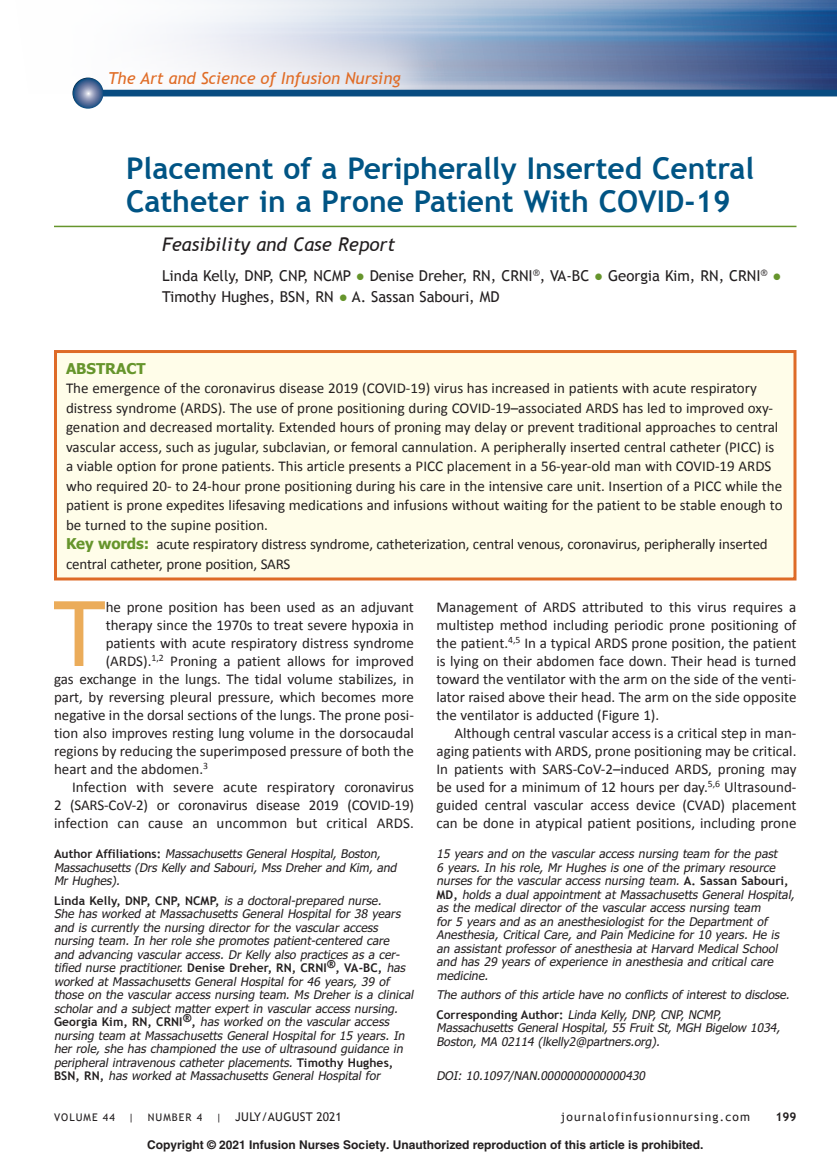
<style>
.page{position:relative;width:837px;height:1161px;background:#fff}
.page>*{position:absolute;margin:0;border:0;box-sizing:border-box;transform-origin:0 0}
.AOPara{font:90.45px "Trebuchet MS";color:#ebac5a}
.ArticleTitle{font:700 30px/33px "Trebuchet MS";color:#005484}
.ArticleSubTitle{font:italic 18.75px "Trebuchet MS";color:#231f20}
.t1{font:italic 16.5px "Trebuchet MS";color:#e06c26}
.Para{font:15px/18px "Calibri";color:#231f20;text-align:justify}
.AbstractParaFLFirst{font:15px/19.5px "Calibri";color:#231f20}
.AOPara-2{font:15px "Calibri";color:#231f20}
.Kwd{font:15px/19.5px "Calibri";letter-spacing:-.01em;color:#231f20}
.ArticleAU{font:15px/21px "Trebuchet MS";color:#231f20}
.AbstractHead{font:700 15px "Tahoma";color:#66952c}
.AuthorNotes{font:italic 12px/13.5px "Tahoma";color:#231f20}
.t2{font:700 12px "Helvetica";color:#231f20}
.DOI{font:italic 12px "Tahoma";color:#231f20}
.t3{font:12px "Trebuchet MS";letter-spacing:.1em;color:#231f20}
.t4{font:12px "Trebuchet MS";letter-spacing:.025em;color:#231f20}
.t5{font:700 12px "Trebuchet MS";color:#231f20}
.t6{font:10.5px "Trebuchet MS";letter-spacing:.1em;color:#231f20}
.s1{color:#66952c}
.s2{font-family:"Tahoma";font-weight:700;color:#66952c}
.s3{font-family:"Trebuchet MS";font-weight:700;font-style:normal}
.s4{font-size:10.5px}
</style>
<div class="page">
<img style="left:204px;top:0;width:633px;height:90px">
<div style="left:60px;top:22px;width:390px;height:115px;background:#fff;opacity:.75"></div>
<div style="left:91px;top:90px;width:746px;height:6px;background:#084c81"></div>
<svg style="left:72px;top:78px;width:32px;height:31px"></svg>
<div style="left:56px;top:352px;width:739px;height:227px;background:#fffde9"></div>
<div style="left:54px;top:350px;width:742px;height:230px;border:3px solid #de6b27"></div>
<hr style="left:54px;top:226px;width:742px;height:1px;background:#66952c">
<h3 class="t1" style="left:108px;top:69px;width:294px">The Art and Science of Infusion Nursing</h3>
<p class="ArticleTitle" style="left:126px;top:152px;width:630px">Placement of a Peripherally Inserted Central<br>Catheter in a Prone Patient With COVID-19</p>
<p class="ArticleSubTitle" style="left:162px;top:233px;width:235px">Feasibility and Case Report</p>
<p class="ArticleAU" style="left:162px;top:266px;width:621px">Linda Kelly, DNP, CNP, NCMP <span class="s1">●</span> Denise Dreher, RN, CRNI<sup>®</sup>, VA-BC <span class="s1">●</span> Georgia Kim, RN, CRNI<sup>®</sup> <span class="s1">●<br></span>Timothy Hughes, BSN, RN <span class="s1">●</span> A. Sassan Sabouri, MD</p>
<p class="AbstractHead" style="left:66px;top:358px;width:81px">ABSTRACT</p>
<p class="AbstractParaFLFirst" style="left:66px;top:378px;width:718px">The emergence of the coronavirus disease 2019 (COVID-19) virus has increased in patients with acute respiratory distress syndrome (ARDS). The use of prone positioning during COVID-19–associated ARDS has led to improved oxy&shy;genation and decreased mortality. Extended hours of proning may delay or prevent traditional approaches to central vascular access, such as jugular, subclavian, or femoral cannulation. A peripherally inserted central catheter (PICC) is a viable option for prone patients. This article presents a PICC placement in a 56-year-old man with COVID-19 ARDS who required 20- to 24-hour prone positioning during his care in the intensive care unit. Insertion of a PICC while the patient is prone expedites lifesaving medications and infusions without waiting for the patient to be stable enough to be turned to the supine position.</p>
<p class="Kwd" style="left:66px;top:534px;width:703px"><span class="s2">Key words:</span> acute respiratory distress syndrome, catheterization, central venous, coronavirus, peripherally inserted central catheter, prone position, SARS</p>
<p class="AOPara" style="left:53px;top:581px;width:54px">T</p>
<p class="AOPara-2" style="left:106px;top:598px;width:310px">he prone position has been used as an adjuvant</p>
<p class="AOPara-2" style="left:106px;top:616px;width:310px">therapy since the 1970s to treat severe hypoxia in</p>
<p class="AOPara-2" style="left:106px;top:634px;width:310px">patients with acute respiratory distress syndrome</p>
<p class="AOPara-2" style="left:106px;top:652px;width:310px">(ARDS).<sup>1,2</sup> Proning a patient allows for improved</p>
<p class="AOPara-2" style="left:54px;top:670px;width:361px">gas exchange in the lungs. The tidal volume stabilizes, in</p>
<p class="AOPara-2" style="left:54px;top:688px;width:362px">part, by reversing pleural pressure, which becomes more</p>
<p class="AOPara-2" style="left:54px;top:706px;width:361px">negative in the dorsal sections of the lungs. The prone posi-</p>
<p class="AOPara-2" style="left:54px;top:724px;width:361px">tion also improves resting lung volume in the dorsocaudal</p>
<p class="AOPara-2" style="left:54px;top:742px;width:361px">regions by reducing the superimposed pressure of both the</p>
<p class="AOPara-2" style="left:54px;top:760px;width:156px">heart and the abdomen.<sup>3</sup></p>
<p class="Para" style="left:54px;top:778px;width:362px;text-indent:18px">Infection with severe acute respiratory coronavirus 2 (SARS-CoV-2) or coronavirus disease 2019 (COVID-19) infection can cause an uncommon but critical ARDS.</p>
<p class="AuthorNotes" style="left:54px;top:846px;width:347px"><span class="s3">A u t h o r Affi l i a t i o n s :</span> Massachusetts General Hospital, Boston,<br>Massachusetts (Drs Kelly and Sabouri, Mss Dreher and Kim, and<br>Mr Hughes).</p>
<p class="AuthorNotes" style="left:54px;top:893px;width:363px"><span class="s3">L i n d a Ke l ly, D N P, C N P, N CM P,</span> is a doctoral-prepared nurse.<br>She has worked at Massachusetts General Hospital for 38 years and is currently the nursing director for the vascular access nursing team. In her role she promotes patient-centered care and advancing vascular access. Dr Kelly also practices as a cer&shy;tified nurse practitioner. <span class="s3">D e n i s e D re h e r, R N , C R N I </span><sup>®</sup> <span class="s3">, VA - B C ,</span> has worked at Massachusetts General Hospital for 46 years, 39 of those on the vascular access nursing team. Ms Dreher is a clinical scholar and a subject matter expert in vascular access nursing.<br><span class="s3">G e o r g i a Ki m , R N , C R N I </span><sup>®</sup> <span class="s3">,</span> has worked on the vascular access nursing team at Massachusetts General Hospital for 15 years. In her role, she has championed the use of ultrasound guidance in peripheral intravenous catheter placements. <span class="s3">Ti m o t h y H u g h e s ,<br>B S N , R N ,</span> has worked at Massachusetts General Hospital for</p>
<p class="Para" style="left:436px;top:598px;width:362px">Management of ARDS attributed to this virus requires a multistep method including periodic prone positioning of the patient.<sup>4,5</sup> In a typical ARDS prone position, the patient is lying on their abdomen face down. Their head is turned toward the ventilator with the arm on the side of the venti&shy;lator raised above their head. The arm on the side opposite the ventilator is adducted (Figure 1).</p>
<p class="Para" style="left:436px;top:724px;width:362px;text-indent:18px">Although central vascular access is a critical step in man&shy;aging patients with ARDS, prone positioning may be critical.<br>In patients with SARS-CoV-2–induced ARDS, proning may be used for a minimum of 12 hours per day.<sup>5,6</sup> Ultrasound&shy;guided central vascular access device (CVAD) placement can be done in atypical patient positions, including prone</p>
<p class="AuthorNotes" style="left:436px;top:846px;width:362px">15 years and on the vascular access nursing team for the past<br>6 years. In his role, Mr Hughes is one of the primary resource nurses for the vascular access nursing team. <span class="s3">A . S a s s a n S a b o u r i , M D ,</span> holds a dual appointment at Massachusetts General Hospital, as the medical director of the vascular access nursing team<br>for 5 years and as an anesthesiologist for the Department of Anesthesia, Critical Care, and Pain Medicine for 10 years. He is an assistant professor of anesthesia at Harvard Medical School and has 29 years of experience in anesthesia and critical care medicine.</p>
<p class="AuthorNotes" style="left:436px;top:987px;width:357px">The authors of this article have no conflicts of interest to disclose.</p>
<p class="AuthorNotes" style="left:436px;top:1007px;width:348px"><span class="s3">Corresponding Author:</span> Linda Kelly, DNP, CNP, NCMP,<br>Massachusetts General Hospital, 55 Fruit St, MGH Bigelow 1034,<br>Boston, MA 02114 (lkelly2@partners.org).</p>
<p class="DOI" style="left:436px;top:1068px;width:213px">DOI: 10.1097/NAN.0000000000000430</p>
<p class="t6" style="left:54px;top:1111px;width:62px">VOLUME 44</p>
<p class="t6" style="left:129px;top:1111px;width:7px">|</p>
<p class="t6" style="left:148px;top:1111px;width:56px">NUMBER 4</p>
<p class="t4" style="left:216px;top:1110px;width:127px"><span class="s4">|</span> JULY/AUGUST 2021</p>
<p class="t3" style="left:561px;top:1110px;width:191px">journalofinfusionnursing.com</p>
<p class="t5" style="left:775px;top:1109px;width:23px">199</p>
<p class="t2" style="left:147px;top:1138px;width:558px">Copyright © 2021 Infusion Nurses Society. Unauthorized reproduction of this article is prohibited.</p>
</div>
